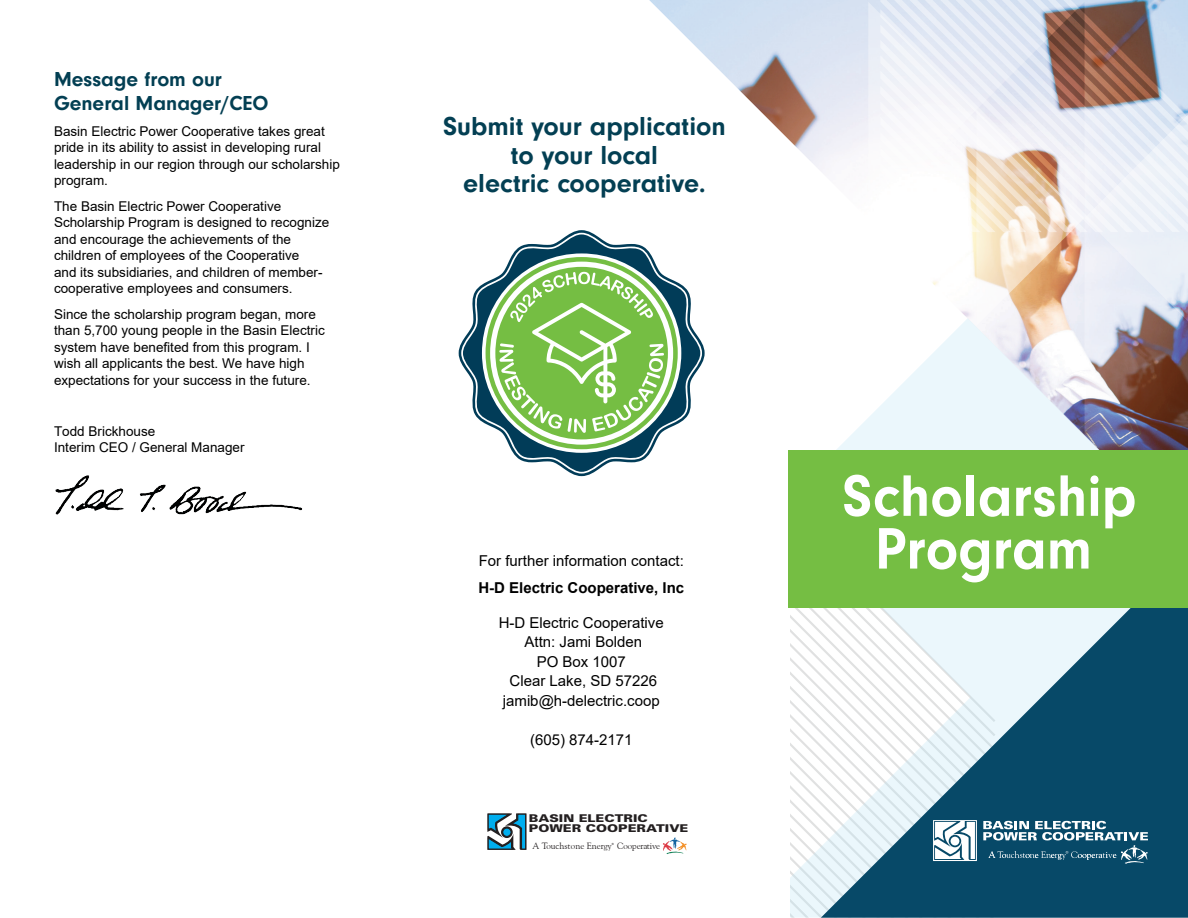
<style>
.page{position:relative;width:1188px;height:918px;background:#fff}
.page>*{position:absolute;margin:0;border:0;box-sizing:border-box;transform-origin:0 0}
.t1{font:700 60.6px/52.8px "Neuzeit Gro";letter-spacing:.005em;color:#fff;text-align:center;scale:.94 1}
.t2{font:700 27px/28.5px "Neuzeit Gro";color:#033f53;text-align:center}
.t3{font:700 21px/24px "Neuzeit Gro";color:#033f53}
.t4{font:15px/19.5px "Arial";color:#000;text-align:center}
.t5{font:700 15px "Arial";color:#000}
.t6{font:13.5px/16.5px "Arial";color:#000}
.t7{font:900 10.8px/10.2px "Zurich Wd";color:#231f20}
.t8{font:9px "Goudy Old Style BT";color:#231f20}
.t9{font:2.85px "Arial";color:#231f20}
</style>
<div class="page">
<img style="left:649px;top:0;width:219px;height:539px">
<svg style="left:868px;top:0;width:320px;height:318px"></svg>
<svg style="left:791px;top:269px;width:204px;height:14px"></svg>
<svg style="left:791px;top:283px;width:204px;height:14px"></svg>
<svg style="left:791px;top:297px;width:204px;height:14px"></svg>
<svg style="left:791px;top:318px;width:397px;height:132px"></svg>
<svg style="left:791px;top:608px;width:30px;height:310px"></svg>
<svg style="left:821px;top:608px;width:367px;height:310px;fill:#074968"></svg>
<svg style="left:663px;top:838px;width:24px;height:16px"></svg>
<svg style="left:487px;top:813px;width:39px;height:37px"></svg>
<div style="left:503px;top:828px;width:8px;height:8px;background:#00aeef;border-radius:50%"></div>
<div style="left:503px;top:828px;width:8px;height:8px;border:1px solid #231f20;border-radius:50%"></div>
<div style="left:789px;top:450px;width:399px;height:158px;background:#75be43"></div>
<svg style="left:983px;top:821px;width:165px;height:43px;background:#40738b"></svg>
<svg style="left:933px;top:820px;width:44px;height:41px"></svg>
<svg style="left:459px;top:230px;width:246px;height:246px"></svg>
<svg style="left:461px;top:233px;width:241px;height:241px"></svg>
<svg style="left:463px;top:234px;width:237px;height:238px"></svg>
<svg style="left:482px;top:253px;width:199px;height:200px"></svg>
<img style="left:55px;top:475px;width:248px;height:40px">
<h3 class="t3" style="left:54px;top:68px;width:216px">Message from our<br>General Manager/CEO</h3>
<p class="t6" style="left:54px;top:123px;width:287px">Basin Electric Power Cooperative takes great pride in its ability to assist in developing rural leadership in our region through our scholarship program.</p>
<p class="t6" style="left:54px;top:198px;width:277px">The Basin Electric Power Cooperative Scholarship Program is designed to recognize and encourage the achievements of the children of employees of the Cooperative<br>and its subsidiaries, and children of member&shy;cooperative employees and consumers.</p>
<p class="t6" style="left:54px;top:306px;width:272px">Since the scholarship program began, more than 5,700 young people in the Basin Electric system have benefited from this program. I wish all applicants the best. We have high expectations for your success in the future.</p>
<p class="t6" style="left:54px;top:423px;width:192px">Todd Brickhouse<br>Interim CEO / General Manager</p>
<h2 class="t2" style="left:443px;top:112px;width:284px">Submit your application to your local<br>electric cooperative.</h2>
<p class="t4" style="left:479px;top:551px;width:207px">For further information contact:</p>
<p class="t5" style="left:478px;top:577px;width:207px">H-D Electric Cooperative, Inc</p>
<p class="t4" style="left:499px;top:613px;width:167px">H-D Electric Cooperative<br>Attn: Jami Bolden<br>PO Box 1007<br>Clear Lake, SD 57226 jamib@h-delectric.coop</p>
<p class="t4" style="left:530px;top:730px;width:104px">(605) 874-2171</p>
<p class="t7" style="left:529px;top:814px;width:161px">BASIN ELECTRIC<br>POWER COOPERATIVE</p>
<p class="t8" style="left:532px;top:841px;width:129px">A Touchstone Energy Cooperative</p>
<p class="t9" style="left:612px;top:842px;width:4px">®</p>
<h1 class="t1" style="left:842px;top:470px;width:314px">Scholarship<br>Program</h1>
</div>
